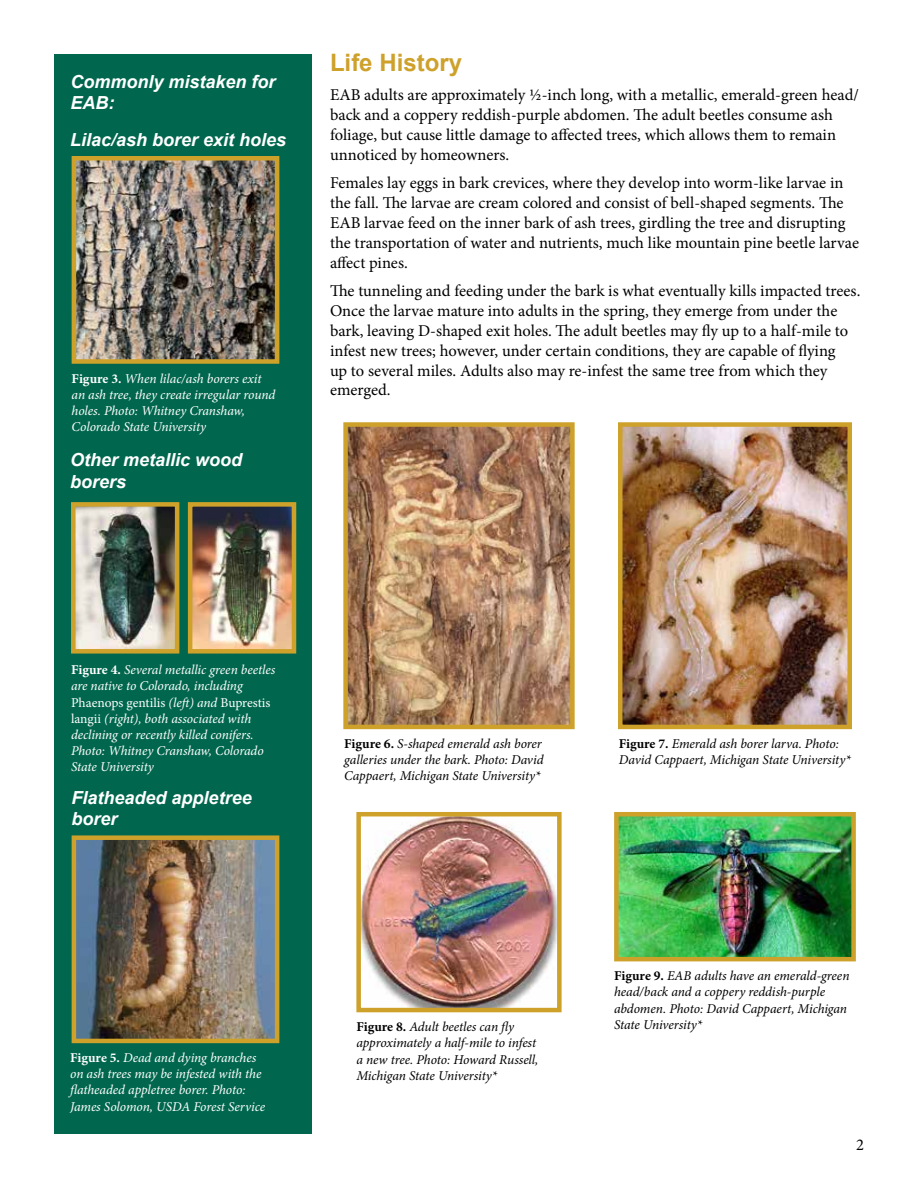
<style>
.page{position:relative;width:918px;height:1188px;background:#fff}
.page>*{position:absolute;margin:0;border:0;box-sizing:border-box;transform-origin:0 0}
.t1{font:700 24px "Arial";color:#cea12b}
.t2{font:italic 700 18px/21.6px "Arial";color:#fff}
.t3{font:16.5px/19.8px "Minion Pro";color:#000}
.t4{font:italic 13.5px/16.2px "Minion Pro";letter-spacing:-.01em;color:#fff}
.t5{font:italic 13.5px/16.2px "Minion Pro";letter-spacing:-.01em;color:#000}
.s1{font-weight:700;font-style:normal}
.s2{font-style:normal}
</style>
<div class="page">
<div style="left:54px;top:54px;width:258px;height:1080px;background:#00674e"></div>
<img style="left:623px;top:427px;width:224px;height:297px">
<div style="left:618px;top:422px;width:234px;height:307px;border:4px solid #cea12b"></div>
<img style="left:348px;top:427px;width:222px;height:297px">
<div style="left:343px;top:422px;width:232px;height:307px;border:4px solid #cea12b"></div>
<img style="left:619px;top:817px;width:232px;height:139px">
<div style="left:614px;top:812px;width:242px;height:149px;border:4px solid #cea12b"></div>
<img style="left:361px;top:817px;width:196px;height:190px">
<div style="left:356px;top:812px;width:206px;height:200px;border:4px solid #cea12b"></div>
<img style="left:77px;top:161px;width:197px;height:198px">
<div style="left:72px;top:156px;width:207px;height:208px;border:4px solid #cea12b"></div>
<img style="left:77px;top:840px;width:197px;height:198px">
<div style="left:72px;top:835px;width:207px;height:208px;border:4px solid #cea12b"></div>
<img style="left:76px;top:507px;width:98px;height:142px">
<div style="left:71px;top:502px;width:108px;height:152px;border:4px solid #cea12b"></div>
<img style="left:193px;top:507px;width:98px;height:142px">
<div style="left:188px;top:502px;width:108px;height:152px;border:4px solid #cea12b"></div>
<p class="t2" style="left:70px;top:71px;width:207px">Commonly mistaken for<br>EAB:</p>
<p class="t2" style="left:70px;top:129px;width:218px">Lilac/ash borer exit holes</p>
<p class="t4" style="left:72px;top:370px;width:205px"><span class="s1">Figure 3.</span> When lilac/ash borers exit an ash tree, they create irregular round holes. Photo: Whitney Cranshaw, Colorado State University</p>
<p class="t2" style="left:70px;top:449px;width:174px">Other metallic wood borers</p>
<h1 class="t1" style="left:330px;top:46px;width:134px">Life History</h1>
<p class="t3" style="left:330px;top:85px;width:531px">EAB adults are approximately ½-inch long, with a metallic, emerald-green head/ back and a coppery reddish-purple abdomen. The adult beetles consume ash foliage, but cause little damage to affected trees, which allows them to remain unnoticed by homeowners.</p>
<p class="t3" style="left:330px;top:173px;width:531px">Females lay eggs in bark crevices, where they develop into worm-like larvae in the fall. The larvae are cream colored and consist of bell-shaped segments. The EAB larvae feed on the inner bark of ash trees, girdling the tree and disrupting the transportation of water and nutrients, much like mountain pine beetle larvae affect pines.</p>
<p class="t3" style="left:330px;top:281px;width:532px">The tunneling and feeding under the bark is what eventually kills impacted trees.<br>Once the larvae mature into adults in the spring, they emerge from under the bark, leaving D-shaped exit holes. The adult beetles may fly up to a half-mile to infest new trees; however, under certain conditions, they are capable of flying<br>up to several miles. Adults also may re-infest the same tree from which they emerged.</p>
<p class="t4" style="left:71px;top:662px;width:206px"><span class="s1">Figure 4.</span> Several metallic green beetles are native to Colorado, including <span class="s2">Phaenops gentilis</span> (left) and <span class="s2">Buprestis langii</span> (right), both associated with declining or recently killed conifers.<br>Photo: Whitney Cranshaw, Colorado State University</p>
<p class="t2" style="left:72px;top:787px;width:182px">Flatheaded appletree borer</p>
<p class="t5" style="left:344px;top:736px;width:201px"><span class="s1">Figure 6.</span> S-shaped emerald ash borer galleries under the bark. Photo: David<br>Cappaert, Michigan State University*</p>
<p class="t4" style="left:70px;top:1050px;width:197px"><span class="s1">Figure 5.</span> Dead and dying branches on ash trees may be infested with the flatheaded appletree borer. Photo:<br>James Solomon, USDA Forest Service</p>
<p class="t5" style="left:356px;top:1019px;width:184px"><span class="s1">Figure 8.</span> Adult beetles can fly approximately a half-mile to infest a new tree. Photo: Howard Russell,<br>Michigan State University*</p>
<p class="t5" style="left:619px;top:736px;width:233px"><span class="s1">Figure 7.</span> Emerald ash borer larva. Photo:<br>David Cappaert, Michigan State University*</p>
<p class="t5" style="left:614px;top:968px;width:237px"><span class="s1">Figure 9.</span> EAB adults have an emerald-green head/back and a coppery reddish-purple abdomen. Photo: David Cappaert, Michigan State University*</p>
<p class="t3" style="left:856px;top:1135px;width:9px">2</p>
</div>
